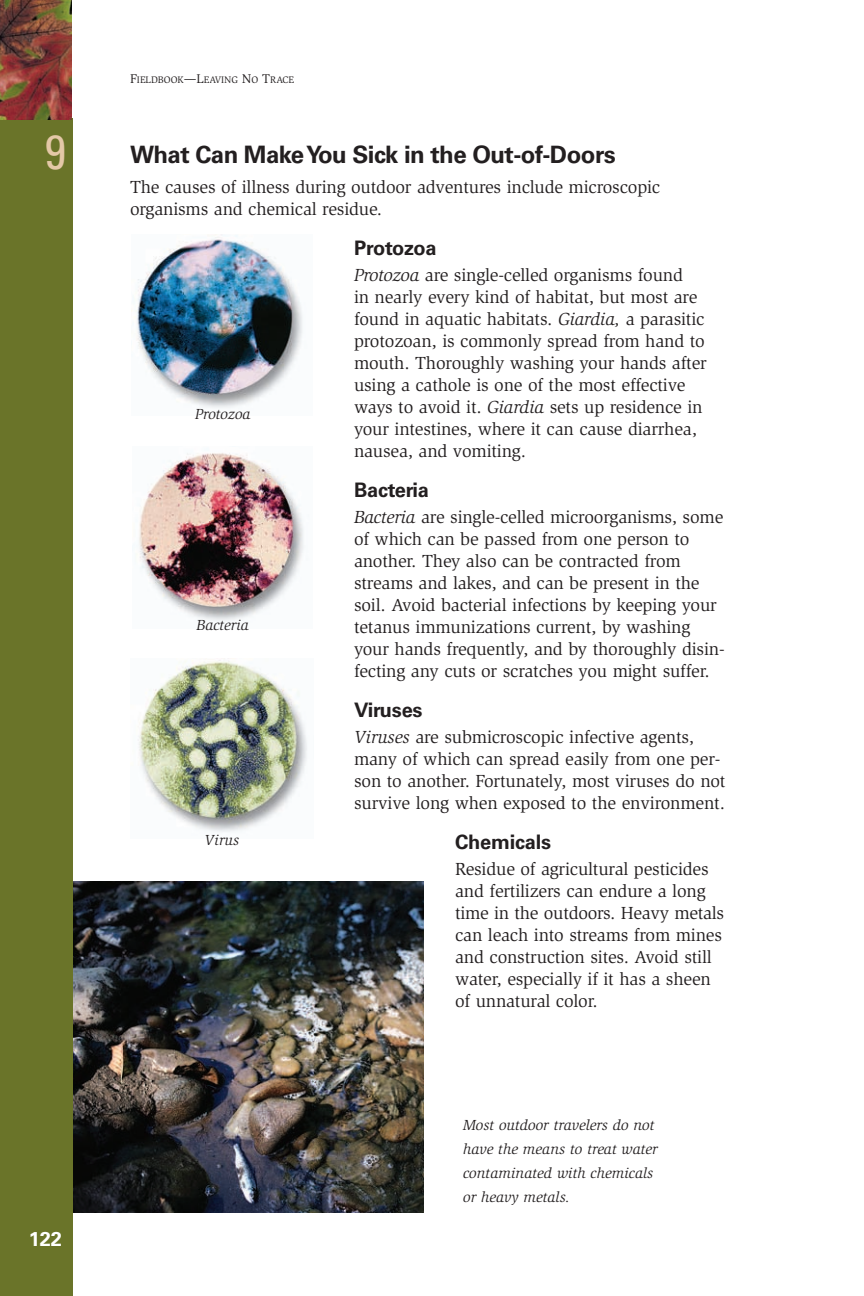
<style>
.page{position:relative;width:864px;height:1296px;background:#fff}
.page>*{position:absolute;margin:0;border:0;box-sizing:border-box;transform-origin:0 0}
.t1{font:condensed 48px "Univers";color:#e4c8a7}
.t2{font:700 24px "Univers";letter-spacing:-.02em;color:#231f20}
.t3{font:700 20px "Univers";letter-spacing:-.01em;color:#231f20}
.t4{font:700 20px "Univers";color:#fff}
.t5{font:18px/22px "Slimbach";letter-spacing:-.01em;color:#231f20}
.t6{font:italic 15px/24px "Slimbach";color:#231f20}
.t7{font:9.8px "Slimbach";color:#231f20}
.s1{font-size:13px}
.s2{font-style:italic}
</style>
<div class="page">
<img style="left:0;top:0;width:424px;height:1296px">
<h1 class="t1" style="left:45px;top:134px;width:23px">9</h1>
<p class="t4" style="left:29px;top:1232px;width:35px">122</p>
<p class="t7" style="left:130px;top:76px;width:166px"><span class="s1">F</span>IELDBOOK<span class="s1">—L</span>EAVING <span class="s1">N</span>O <span class="s1">T</span>RACE</p>
<h2 class="t2" style="left:130px;top:146px;width:487px">What Can Make You Sick in the Out-of-Doors</h2>
<p class="t5" style="left:130px;top:178px;width:532px">The causes of illness during outdoor adventures include microscopic organisms and chemical residue.</p>
<p class="t3" style="left:354px;top:241px;width:84px">Protozoa</p>
<p class="t5" style="left:354px;top:266px;width:354px"><span class="s2">Protozoa</span> are single-celled organisms found<br>in nearly every kind of habitat, but most are found in aquatic habitats. <span class="s2">Giardia,</span> a parasitic protozoan, is commonly spread from hand to mouth. Thoroughly washing your hands after using a cathole is one of the most effective ways to avoid it. <span class="s2">Giardia</span> sets up residence in your intestines, where it can cause diarrhea, nausea, and vomiting.</p>
<p class="t3" style="left:354px;top:483px;width:77px">Bacteria</p>
<p class="t5" style="left:354px;top:508px;width:372px"><span class="s2">Bacteria</span> are single-celled microorganisms, some of which can be passed from one person to another. They also can be contracted from streams and lakes, and can be present in the soil. Avoid bacterial infections by keeping your tetanus immunizations current, by washing your hands frequently, and by thoroughly disin&shy;fecting any cuts or scratches you might suffer.</p>
<p class="t3" style="left:354px;top:703px;width:70px">Viruses</p>
<p class="t5" style="left:354px;top:728px;width:373px"><span class="s2">Viruses</span> are submicroscopic infective agents, many of which can spread easily from one per&shy;son to another. Fortunately, most viruses do not survive long when exposed to the environment.</p>
<p class="t3" style="left:455px;top:835px;width:98px">Chemicals</p>
<p class="t5" style="left:455px;top:860px;width:271px">Residue of agricultural pesticides and fertilizers can endure a long time in the outdoors. Heavy metals can leach into streams from mines and construction sites. Avoid still water, especially if it has a sheen of unnatural color.</p>
<p class="t6" style="left:195px;top:403px;width:57px">Protozoa</p>
<p class="t6" style="left:197px;top:614px;width:54px">Bacteria</p>
<p class="t6" style="left:205px;top:830px;width:36px">Virus</p>
<p class="t6" style="left:463px;top:1114px;width:196px">Most outdoor travelers do not have the means to treat water contaminated with chemicals or heavy metals.</p>
</div>
